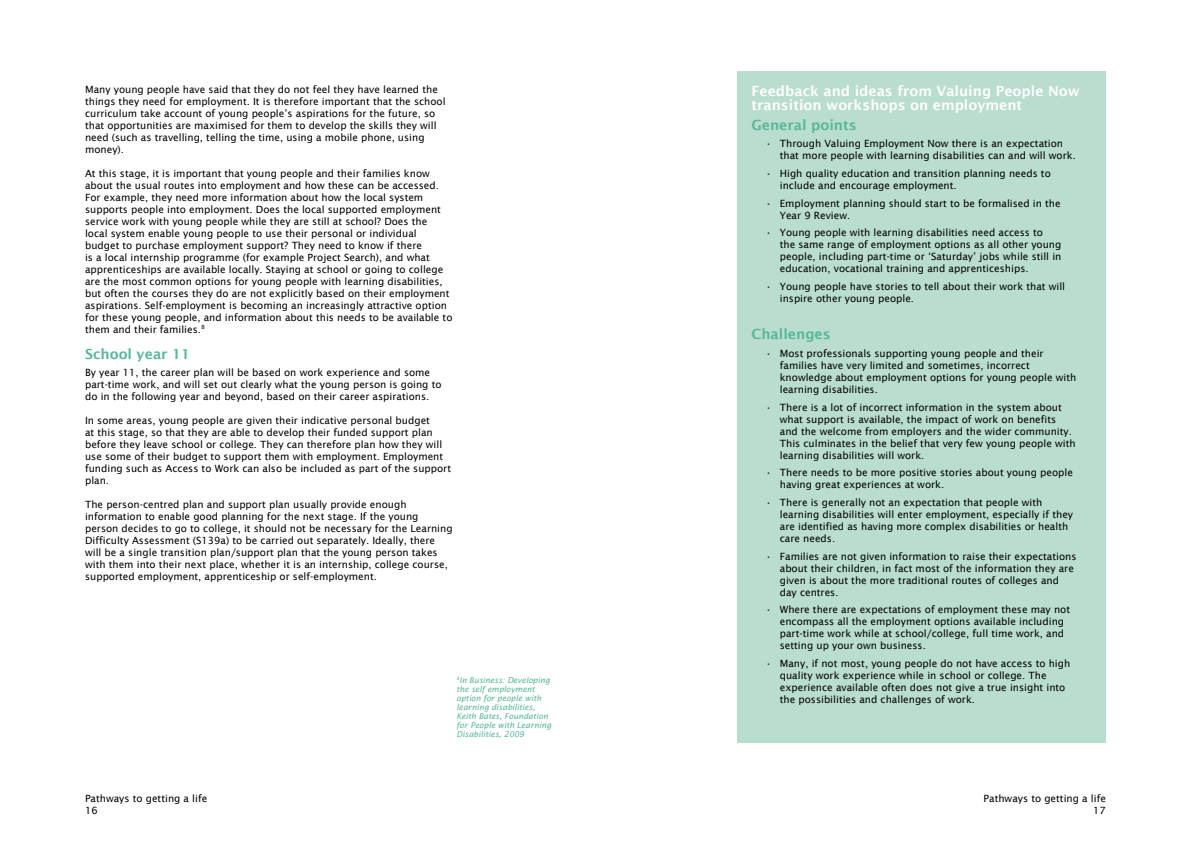
<style>
.page{position:relative;width:1191px;height:842px;background:#fff}
.page>*{position:absolute;margin:0;border:0;box-sizing:border-box;transform-origin:0 0}
.t1{font:600 14px/14px "Lucida Sans";color:#fff}
.t2{font:600 14px "Lucida Sans";color:#57b79c}
.t3{font:10px/12px "Lucida Sans";color:#000}
.t4{font:italic 8px/9px "Lucida Sans";color:#57b79c}
</style>
<div class="page">
<div style="left:737px;top:71px;width:369px;height:672px;background:#b9ddce"></div>
<p class="t3" style="left:85px;top:83px;width:362px">Many young people have said that they do not feel they have learned the things they need for employment. It is therefore important that the school curriculum take account of young people’s aspirations for the future, so that opportunities are maximised for them to develop the skills they will need (such as travelling, telling the time, using a mobile phone, using money).</p>
<p class="t3" style="left:85px;top:167px;width:369px">At this stage, it is important that young people and their families know about the usual routes into employment and how these can be accessed.<br>For example, they need more information about how the local system supports people into employment. Does the local supported employment service work with young people while they are still at school? Does the<br>local system enable young people to use their personal or individual budget to purchase employment support? They need to know if there<br>is a local internship programme (for example Project Search), and what apprenticeships are available locally. Staying at school or going to college are the most common options for young people with learning disabilities, but often the courses they do are not explicitly based on their employment aspirations. Self-employment is becoming an increasingly attractive option for these young people, and information about this needs to be available to them and their families.<sup>8</sup></p>
<p class="t2" style="left:85px;top:346px;width:106px">School year 11</p>
<p class="t3" style="left:85px;top:367px;width:358px">By year 11, the career plan will be based on work experience and some part-time work, and will set out clearly what the young person is going to do in the following year and beyond, based on their career aspirations.</p>
<p class="t3" style="left:85px;top:415px;width:367px">In some areas, young people are given their indicative personal budget<br>at this stage, so that they are able to develop their funded support plan before they leave school or college. They can therefore plan how they will use some of their budget to support them with employment. Employment funding such as Access to Work can also be included as part of the support plan.</p>
<p class="t3" style="left:85px;top:499px;width:369px">The person-centred plan and support plan usually provide enough information to enable good planning for the next stage. If the young person decides to go to college, it should not be necessary for the Learning Difficulty Assessment (S139a) to be carried out separately. Ideally, there will be a single transition plan/support plan that the young person takes with them into their next place, whether it is an internship, college course, supported employment, apprenticeship or self-employment.</p>
<p class="t4" style="left:456px;top:675px;width:96px"><sup>8</sup>In Business: Developing the self employment option for people with learning disabilities,<br>Keith Bates, Foundation for People with Learning<br>Disabilities, 2009</p>
<p class="t1" style="left:751px;top:84px;width:330px">Feedback and ideas from Valuing People Now transition workshops on employment</p>
<p class="t2" style="left:751px;top:117px;width:107px">General points</p>
<p class="t3" style="left:780px;top:138px;width:297px;text-indent:-14px">• Through Valuing Employment Now there is an expectation that more people with learning disabilities can and will work.</p>
<p class="t3" style="left:780px;top:167px;width:272px;text-indent:-14px">• High quality education and transition planning needs to include and encourage employment.</p>
<p class="t3" style="left:780px;top:197px;width:282px;text-indent:-14px">• Employment planning should start to be formalised in the<br>Year 9 Review.</p>
<p class="t3" style="left:780px;top:227px;width:283px;text-indent:-14px">• Young people with learning disabilities need access to<br>the same range of employment options as all other young people, including part-time or ‘Saturday’ jobs while still in education, vocational training and apprenticeships.</p>
<p class="t3" style="left:780px;top:280px;width:287px;text-indent:-14px">• Young people have stories to tell about their work that will inspire other young people.</p>
<p class="t2" style="left:751px;top:326px;width:81px">Challenges</p>
<p class="t3" style="left:780px;top:347px;width:298px;text-indent:-14px">• Most professionals supporting young people and their families have very limited and sometimes, incorrect knowledge about employment options for young people with learning disabilities.</p>
<p class="t3" style="left:780px;top:401px;width:297px;text-indent:-14px">• There is a lot of incorrect information in the system about what support is available, the impact of work on benefits and the welcome from employers and the wider community.<br>This culminates in the belief that very few young people with learning disabilities will work.</p>
<p class="t3" style="left:780px;top:467px;width:294px;text-indent:-14px">• There needs to be more positive stories about young people having great experiences at work.</p>
<p class="t3" style="left:780px;top:496px;width:295px;text-indent:-14px">• There is generally not an expectation that people with learning disabilities will enter employment, especially if they are identified as having more complex disabilities or health care needs.</p>
<p class="t3" style="left:780px;top:550px;width:298px;text-indent:-14px">• Families are not given information to raise their expectations about their children, in fact most of the information they are given is about the more traditional routes of colleges and day centres.</p>
<p class="t3" style="left:780px;top:604px;width:292px;text-indent:-14px">• Where there are expectations of employment these may not encompass all the employment options available including part-time work while at school/college, full time work, and setting up your own business.</p>
<p class="t3" style="left:780px;top:657px;width:292px;text-indent:-14px">• Many, if not most, young people do not have access to high quality work experience while in school or college. The experience available often does not give a true insight into the possibilities and challenges of work.</p>
<p class="t3" style="left:85px;top:792px;width:124px">Pathways to getting a life<br>16</p>
<p class="t3" style="left:983px;top:792px;width:124px;text-align:right">Pathways to getting a life<br>17</p>
</div>
